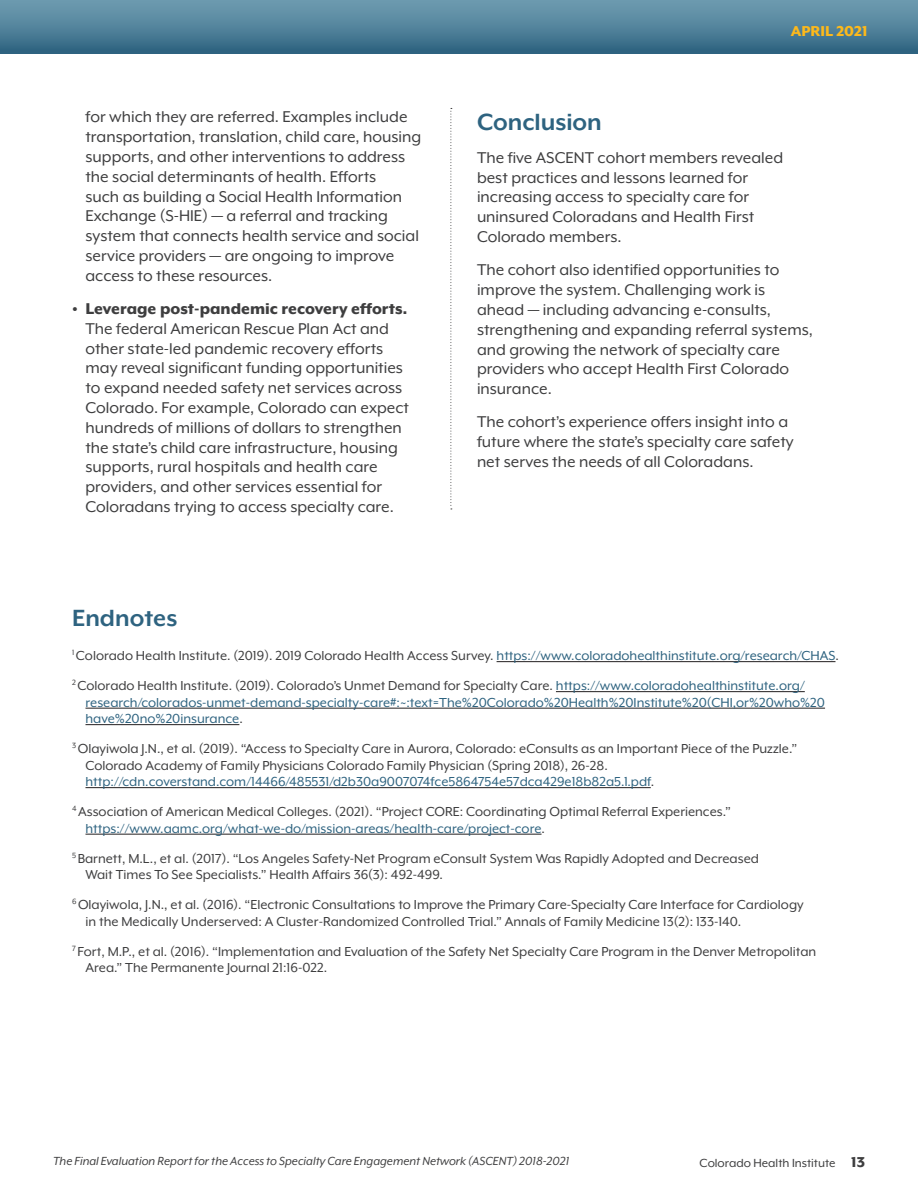
<style>
.page{position:relative;width:918px;height:1188px;background:#fff}
.page>*{position:absolute;margin:0;border:0;box-sizing:border-box;transform-origin:0 0}
.Body_text{font:700 27px "Mr Eaves XL Mod OT";color:#2e6380}
.Body_text-2{font:18px/19.8px "Mr Eaves XL Mod OT";color:#3e3e3f}
.t1{font:800 16.5px "Mr Eaves XL Mod OT";color:#fdb91b}
.Body_text-3{font:15px/16.5px "Mr Eaves XL Mod OT";color:#3e3e3f}
.Body_text-4{font:15px/16.5px "Mr Eaves XL Mod OT";color:#2e6380}
.t2{font:italic 13.5px "Mr Eaves XL Mod OT";color:#3e3e3f}
.t3{font:13.5px "Mr Eaves XL Mod OT";color:#3e3e3f}
.s1{font-weight:800}
.s2{color:#2e6380}
.s3{color:#3e3e3f}
.s4{font-weight:800;font-size:16.5px}
</style>
<div class="page">
<div style="left:0;top:0;width:918px;height:54px;background:linear-gradient(to bottom,#729fb3,#306581)"></div>
<svg style="left:450px;top:108px;width:2px;height:401px"></svg>
<hr style="left:497px;top:661px;width:339px;height:1px;background:#231f20">
<hr style="left:556px;top:691px;width:249px;height:1px;background:#231f20">
<hr style="left:86px;top:708px;width:739px;height:1px;background:#231f20">
<hr style="left:86px;top:724px;width:153px;height:1px;background:#231f20">
<hr style="left:86px;top:787px;width:565px;height:1px;background:#231f20">
<hr style="left:86px;top:834px;width:456px;height:1px;background:#231f20">
<p class="Body_text-2" style="left:86px;top:107px;width:337px">for which they are referred. Examples include transportation, translation, child care, housing supports, and other interventions to address the social determinants of health. Efforts<br>such as building a Social Health Information Exchange (S-HIE) — a referral and tracking system that connects health service and social service providers — are ongoing to improve access to these resources.</p>
<p class="Body_text-2" style="left:86px;top:299px;width:325px;text-indent:-14px"><span class="s1">• Leverage post-pandemic recovery efforts.<br></span>The federal American Rescue Plan Act and other state-led pandemic recovery efforts may reveal significant funding opportunities to expand needed safety net services across Colorado. For example, Colorado can expect hundreds of millions of dollars to strengthen the state’s child care infrastructure, housing supports, rural hospitals and health care providers, and other services essential for Coloradans trying to access specialty care.</p>
<p class="Body_text" style="left:72px;top:604px;width:107px">Endnotes</p>
<p class="t1" style="left:791px;top:23px;width:78px">APRIL 2021</p>
<p class="Body_text" style="left:477px;top:108px;width:126px">Conclusion</p>
<p class="Body_text-2" style="left:477px;top:148px;width:308px">The five ASCENT cohort members revealed best practices and lessons learned for increasing access to specialty care for uninsured Coloradans and Health First Colorado members.</p>
<p class="Body_text-2" style="left:477px;top:260px;width:337px">The cohort also identified opportunities to improve the system. Challenging work is ahead — including advancing e-consults, strengthening and expanding referral systems, and growing the network of specialty care providers who accept Health First Colorado insurance.</p>
<p class="Body_text-2" style="left:477px;top:412px;width:318px">The cohort’s experience offers insight into a future where the state’s specialty care safety net serves the needs of all Coloradans.</p>
<p class="Body_text-3" style="left:72px;top:647px;width:768px"><sup>1</sup> Colorado Health Institute. (2019). 2019 Colorado Health Access Survey. <span class="s2">https://www.coloradohealthinstitute.org/research/CHAS</span>.</p>
<p class="Body_text-4" style="left:86px;top:677px;width:741px;text-indent:-14px"><sup>2</sup> <span class="s3">Colorado Health Institute. (2019). Colorado’s Unmet Demand for Specialty Care.</span> https://www.coloradohealthinstitute.org/ research/colorados-unmet-demand-specialty-care#:~:text=The%20Colorado%20Health%20Institute%20(CHI,or%20who%20 have%20no%20insurance<span class="s3">.</span></p>
<p class="Body_text-3" style="left:86px;top:740px;width:713px;text-indent:-14px"><sup>3</sup> Olayiwola J.N., et al. (2019). “Access to Specialty Care in Aurora, Colorado: eConsults as an Important Piece of the Puzzle.”<br>Colorado Academy of Family Physicians Colorado Family Physician (Spring 2018), 26-28. <span class="s2">http://cdn.coverstand.com/14466/485531/d2b30a9007074fce5864754e57dca429e18b82a5.1.pdf</span>.</p>
<p class="Body_text-3" style="left:86px;top:803px;width:647px;text-indent:-14px"><sup>4</sup> Association of American Medical Colleges. (2021). “Project CORE: Coordinating Optimal Referral Experiences.” <span class="s2">https://www.aamc.org/what-we-do/mission-areas/health-care/project-core</span>.</p>
<p class="Body_text-3" style="left:86px;top:850px;width:675px;text-indent:-14px"><sup>5</sup> Barnett, M.L., et al. (2017). “Los Angeles Safety-Net Program eConsult System Was Rapidly Adopted and Decreased<br>Wait Times To See Specialists.” Health Affairs 36(3): 492-499.</p>
<p class="Body_text-3" style="left:86px;top:896px;width:720px;text-indent:-14px"><sup>6</sup> Olayiwola, J.N., et al. (2016). “Electronic Consultations to Improve the Primary Care-Specialty Care Interface for Cardiology in the Medically Underserved: A Cluster-Randomized Controlled Trial.” Annals of Family Medicine 13(2): 133-140.</p>
<p class="Body_text-3" style="left:86px;top:943px;width:732px;text-indent:-14px"><sup>7</sup> Fort, M.P., et al. (2016). “Implementation and Evaluation of the Safety Net Specialty Care Program in the Denver Metropolitan<br>Area.” The Permanente Journal 21:16-022.</p>
<p class="t2" style="left:53px;top:1154px;width:518px">The Final Evaluation Report for the Access to Specialty Care Engagement Network (ASCENT) 2018-2021</p>
<p class="t3" style="left:700px;top:1156px;width:167px">Colorado Health Institute <span class="s4">13</span></p>
</div>
